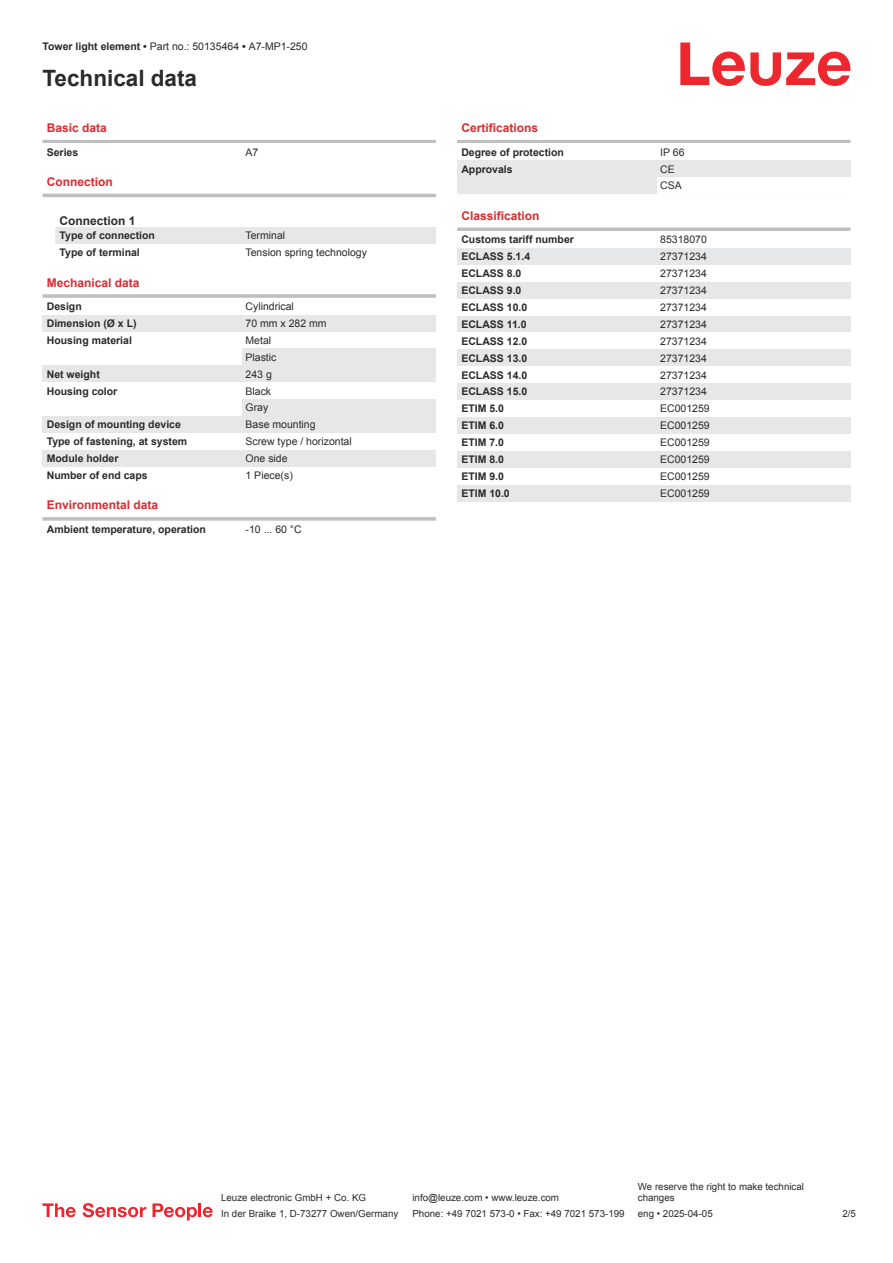
<style>
.page{position:relative;width:893px;height:1263px;background:#fff}
.page>*{position:absolute;margin:0;border:0;box-sizing:border-box;transform-origin:0 0}
.t1{font:700 22.5px "Arial";color:#2b292a}
.t2{font:700 12px "Arial";color:#db2a30}
.t3{font:700 12px "Arial";color:#2b292a}
.t4{font:700 10.5px "Arial";color:#2b292a}
.t5{font:10.5px/17px "Arial";color:#2b292a}
.t6{font:9.75px/11.7px "Arial";color:#2b292a}
.s1{font-weight:700}
</style>
<div class="page">
<svg style="left:680px;top:43px;width:170px;height:43px"></svg>
<div style="left:55px;top:227px;width:187px;height:17px;background:#e6e7e9"></div>
<hr style="left:43px;top:140px;width:393px;height:3px;background:#bdbfc1">
<hr style="left:43px;top:194px;width:393px;height:3px;background:#bdbfc1">
<div style="left:242px;top:227px;width:194px;height:17px;background:#e6e7e9"></div>
<hr style="left:43px;top:294px;width:393px;height:4px;background:#c7c9ca">
<div style="left:43px;top:315px;width:199px;height:17px;background:#e6e7e9"></div>
<div style="left:242px;top:315px;width:194px;height:17px;background:#e6e7e9"></div>
<div style="left:242px;top:348px;width:194px;height:17px;background:#e6e7e9"></div>
<div style="left:43px;top:365px;width:199px;height:17px;background:#e6e7e9"></div>
<div style="left:242px;top:365px;width:194px;height:17px;background:#e6e7e9"></div>
<div style="left:242px;top:399px;width:194px;height:17px;background:#e6e7e9"></div>
<div style="left:43px;top:416px;width:199px;height:17px;background:#e6e7e9"></div>
<div style="left:242px;top:416px;width:194px;height:17px;background:#e6e7e9"></div>
<div style="left:43px;top:450px;width:199px;height:17px;background:#e6e7e9"></div>
<div style="left:242px;top:450px;width:194px;height:17px;background:#e6e7e9"></div>
<svg style="left:43px;top:517px;width:393px;height:4px;background:#c3c5c7"></svg>
<svg style="left:457px;top:177px;width:393px;height:325px"></svg>
<hr style="left:457px;top:140px;width:393px;height:3px;background:#bdbfc1">
<div style="left:457px;top:160px;width:200px;height:17px;background:#e6e7e9"></div>
<div style="left:657px;top:160px;width:193px;height:17px;background:#e6e7e9"></div>
<div style="left:657px;top:177px;width:193px;height:17px;background:#fff"></div>
<div style="left:457px;top:211px;width:393px;height:18px;background:#fff"></div>
<svg style="left:457px;top:227px;width:393px;height:4px;background:#c4c6c8"></svg>
<div style="left:457px;top:231px;width:200px;height:17px;background:#fff"></div>
<div style="left:657px;top:231px;width:193px;height:17px;background:#fff"></div>
<div style="left:457px;top:248px;width:200px;height:17px;background:#e6e7e9"></div>
<div style="left:657px;top:248px;width:193px;height:17px;background:#e6e7e9"></div>
<div style="left:457px;top:265px;width:200px;height:17px;background:#fff"></div>
<div style="left:657px;top:265px;width:193px;height:17px;background:#fff"></div>
<div style="left:457px;top:282px;width:200px;height:17px;background:#e6e7e9"></div>
<div style="left:657px;top:282px;width:193px;height:17px;background:#e6e7e9"></div>
<div style="left:457px;top:299px;width:200px;height:17px;background:#fff"></div>
<div style="left:657px;top:299px;width:193px;height:17px;background:#fff"></div>
<div style="left:457px;top:316px;width:200px;height:16px;background:#e6e7e9"></div>
<div style="left:657px;top:316px;width:193px;height:16px;background:#e6e7e9"></div>
<div style="left:457px;top:332px;width:200px;height:17px;background:#fff"></div>
<div style="left:657px;top:332px;width:193px;height:17px;background:#fff"></div>
<div style="left:457px;top:349px;width:200px;height:17px;background:#e6e7e9"></div>
<div style="left:657px;top:349px;width:193px;height:17px;background:#e6e7e9"></div>
<div style="left:457px;top:366px;width:200px;height:17px;background:#fff"></div>
<div style="left:657px;top:366px;width:193px;height:17px;background:#fff"></div>
<div style="left:457px;top:383px;width:200px;height:17px;background:#e6e7e9"></div>
<div style="left:657px;top:383px;width:193px;height:17px;background:#e6e7e9"></div>
<div style="left:457px;top:400px;width:200px;height:17px;background:#fff"></div>
<div style="left:657px;top:400px;width:193px;height:17px;background:#fff"></div>
<div style="left:457px;top:417px;width:200px;height:17px;background:#e6e7e9"></div>
<div style="left:657px;top:417px;width:193px;height:17px;background:#e6e7e9"></div>
<div style="left:457px;top:434px;width:200px;height:17px;background:#fff"></div>
<div style="left:657px;top:434px;width:193px;height:17px;background:#fff"></div>
<div style="left:457px;top:451px;width:200px;height:17px;background:#e6e7e9"></div>
<div style="left:657px;top:451px;width:193px;height:17px;background:#e6e7e9"></div>
<div style="left:457px;top:468px;width:200px;height:17px;background:#fff"></div>
<div style="left:657px;top:468px;width:193px;height:17px;background:#fff"></div>
<div style="left:457px;top:485px;width:200px;height:16px;background:#e6e7e9"></div>
<div style="left:657px;top:485px;width:193px;height:16px;background:#e6e7e9"></div>
<svg style="left:43px;top:1203px;width:33px;height:14px"></svg>
<svg style="left:83px;top:1203px;width:63px;height:14px"></svg>
<svg style="left:153px;top:1203px;width:44px;height:17px"></svg>
<hr style="left:198px;top:1203px;width:3px;height:14px;background:#ed272d">
<svg style="left:203px;top:1207px;width:10px;height:10px"></svg>
<p class="t5" style="left:43px;top:39px;width:267px"><span class="s1">Tower light element •</span> Part no.: 50135464 <span class="s1">•</span> A7-MP1-250</p>
<h1 class="t1" style="left:43px;top:69px;width:156px">Technical data</h1>
<p class="t2" style="left:47px;top:123px;width:62px">Basic data</p>
<p class="t4" style="left:47px;top:148px;width:33px">Series</p>
<p class="t5" style="left:246px;top:144px;width:14px">A7</p>
<p class="t2" style="left:47px;top:177px;width:67px">Connection</p>
<p class="t3" style="left:60px;top:216px;width:78px">Connection 1</p>
<p class="t4" style="left:60px;top:231px;width:97px">Type of connection</p>
<p class="t5" style="left:246px;top:228px;width:41px">Terminal</p>
<p class="t4" style="left:60px;top:248px;width:82px">Type of terminal</p>
<p class="t5" style="left:246px;top:245px;width:123px">Tension spring technology</p>
<p class="t2" style="left:47px;top:278px;width:94px">Mechanical data</p>
<p class="t4" style="left:47px;top:302px;width:37px">Design</p>
<p class="t5" style="left:246px;top:299px;width:50px">Cylindrical</p>
<p class="t4" style="left:47px;top:319px;width:91px">Dimension (Ø x L)</p>
<p class="t5" style="left:246px;top:316px;width:83px">70 mm x 282 mm</p>
<p class="t4" style="left:47px;top:336px;width:87px">Housing material</p>
<p class="t5" style="left:246px;top:333px;width:32px">Metal<br>Plastic</p>
<p class="t4" style="left:47px;top:370px;width:55px">Net weight</p>
<p class="t5" style="left:246px;top:366px;width:28px">243 g</p>
<p class="t4" style="left:47px;top:387px;width:72px">Housing color</p>
<p class="t5" style="left:246px;top:383px;width:27px">Black<br>Gray</p>
<p class="t4" style="left:47px;top:420px;width:136px">Design of mounting device</p>
<p class="t5" style="left:246px;top:417px;width:72px">Base mounting</p>
<p class="t4" style="left:47px;top:437px;width:142px">Type of fastening, at system</p>
<p class="t5" style="left:246px;top:434px;width:108px">Screw type / horizontal</p>
<p class="t4" style="left:47px;top:454px;width:73px">Module holder</p>
<p class="t5" style="left:246px;top:451px;width:44px">One side</p>
<p class="t4" style="left:47px;top:471px;width:102px">Number of end caps</p>
<p class="t5" style="left:246px;top:468px;width:49px">1 Piece(s)</p>
<p class="t2" style="left:47px;top:500px;width:113px">Environmental data</p>
<p class="t4" style="left:47px;top:525px;width:161px">Ambient temperature, operation</p>
<p class="t5" style="left:246px;top:522px;width:58px">-10 ... 60 °C</p>
<p class="t2" style="left:461px;top:123px;width:78px">Certifications</p>
<p class="t4" style="left:461px;top:148px;width:104px">Degree of protection</p>
<p class="t5" style="left:660px;top:144px;width:26px">IP 66</p>
<p class="t4" style="left:461px;top:165px;width:53px">Approvals</p>
<p class="t5" style="left:660px;top:161px;width:23px">CE<br>CSA</p>
<p class="t2" style="left:461px;top:211px;width:80px">Classification</p>
<p class="t4" style="left:461px;top:235px;width:114px">Customs tariff number</p>
<p class="t5" style="left:660px;top:232px;width:48px">85318070</p>
<p class="t4" style="left:461px;top:252px;width:70px">ECLASS 5.1.4</p>
<p class="t5" style="left:660px;top:249px;width:48px">27371234</p>
<p class="t4" style="left:461px;top:269px;width:62px">ECLASS 8.0</p>
<p class="t5" style="left:660px;top:266px;width:48px">27371234</p>
<p class="t4" style="left:461px;top:286px;width:62px">ECLASS 9.0</p>
<p class="t5" style="left:660px;top:283px;width:48px">27371234</p>
<p class="t4" style="left:461px;top:303px;width:67px">ECLASS 10.0</p>
<p class="t5" style="left:660px;top:300px;width:48px">27371234</p>
<p class="t4" style="left:461px;top:320px;width:67px">ECLASS 11.0</p>
<p class="t5" style="left:660px;top:317px;width:48px">27371234</p>
<p class="t4" style="left:461px;top:337px;width:67px">ECLASS 12.0</p>
<p class="t5" style="left:660px;top:333px;width:48px">27371234</p>
<p class="t4" style="left:461px;top:354px;width:67px">ECLASS 13.0</p>
<p class="t5" style="left:660px;top:350px;width:48px">27371234</p>
<p class="t4" style="left:461px;top:371px;width:67px">ECLASS 14.0</p>
<p class="t5" style="left:660px;top:367px;width:48px">27371234</p>
<p class="t4" style="left:461px;top:387px;width:67px">ECLASS 15.0</p>
<p class="t5" style="left:660px;top:384px;width:48px">27371234</p>
<p class="t4" style="left:461px;top:404px;width:44px">ETIM 5.0</p>
<p class="t5" style="left:660px;top:401px;width:51px">EC001259</p>
<p class="t4" style="left:461px;top:421px;width:44px">ETIM 6.0</p>
<p class="t5" style="left:660px;top:418px;width:51px">EC001259</p>
<p class="t4" style="left:461px;top:438px;width:44px">ETIM 7.0</p>
<p class="t5" style="left:660px;top:435px;width:51px">EC001259</p>
<p class="t4" style="left:461px;top:455px;width:44px">ETIM 8.0</p>
<p class="t5" style="left:660px;top:452px;width:51px">EC001259</p>
<p class="t4" style="left:461px;top:472px;width:44px">ETIM 9.0</p>
<p class="t5" style="left:660px;top:469px;width:51px">EC001259</p>
<p class="t4" style="left:461px;top:489px;width:50px">ETIM 10.0</p>
<p class="t5" style="left:660px;top:486px;width:51px">EC001259</p>
<p class="t6" style="left:221px;top:1193px;width:146px">Leuze electronic GmbH + Co. KG</p>
<p class="t6" style="left:412px;top:1193px;width:148px">info@leuze.com • www.leuze.com</p>
<p class="t6" style="left:638px;top:1181px;width:168px">We reserve the right to make technical changes</p>
<p class="t6" style="left:221px;top:1209px;width:179px">In der Braike 1, D-73277 Owen/Germany</p>
<p class="t6" style="left:412px;top:1209px;width:214px">Phone: +49 7021 573-0 • Fax: +49 7021 573-199</p>
<p class="t6" style="left:638px;top:1209px;width:76px">eng • 2025-04-05</p>
<p class="t6" style="left:842px;top:1209px;width:15px">2 /5</p>
</div>
